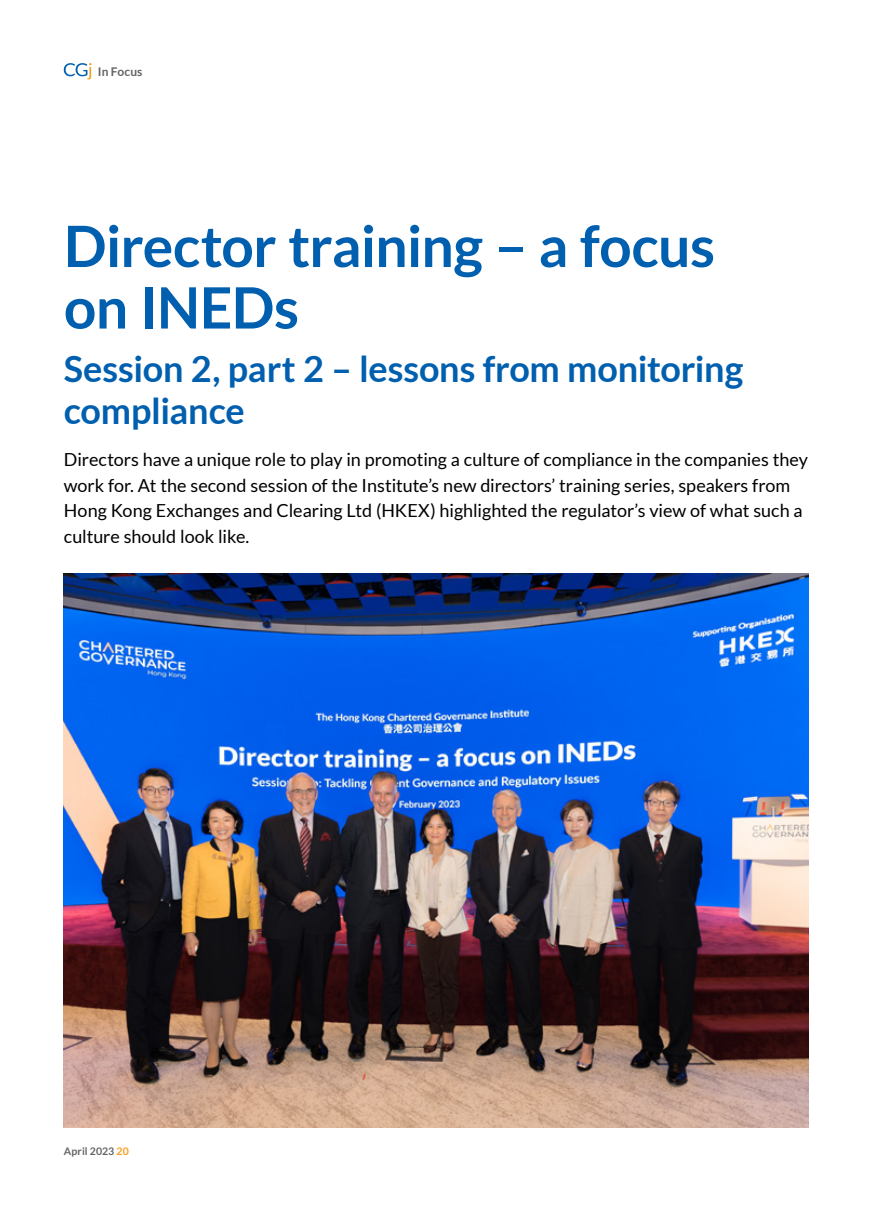
<style>
.page{position:relative;width:893px;height:1212px;background:#fff}
.page>*{position:absolute;margin:0;border:0;box-sizing:border-box;transform-origin:0 0}
.t1{font:700 57px/61.5px "Lato";letter-spacing:-.01em;color:#005fae}
.t2{font:700 36px/42px "Lato";letter-spacing:-.005em;color:#005fae}
.t3{font:18px/25.5px "Lato";color:#000}
.t4{font:700 12px "Lato";letter-spacing:.01em;color:#636466}
.t5{font:700 10.5px "Lato";letter-spacing:.015em;color:#636466}
.s1{color:#f99d1c}
</style>
<div class="page">
<svg style="left:64px;top:63px;width:28px;height:16px"></svg>
<img style="left:64px;top:573px;width:744px;height:554px">
<p class="t4" style="left:98px;top:65px;width:46px">In Focus</p>
<h1 class="t1" style="left:64px;top:215px;width:653px">Director training – a focus on INEDs</h1>
<h2 class="t2" style="left:64px;top:347px;width:681px">Session 2, part 2 – lessons from monitoring compliance</h2>
<p class="t3" style="left:64px;top:447px;width:746px">Directors have a unique role to play in promoting a culture of compliance in the companies they work for. At the second session of the Institute’s new directors’ training series, speakers from Hong Kong Exchanges and Clearing Ltd (HKEX) highlighted the regulator’s view of what such a culture should look like.</p>
<p class="t5" style="left:64px;top:1145px;width:66px">April 2023 <span class="s1">20</span></p>
</div>
